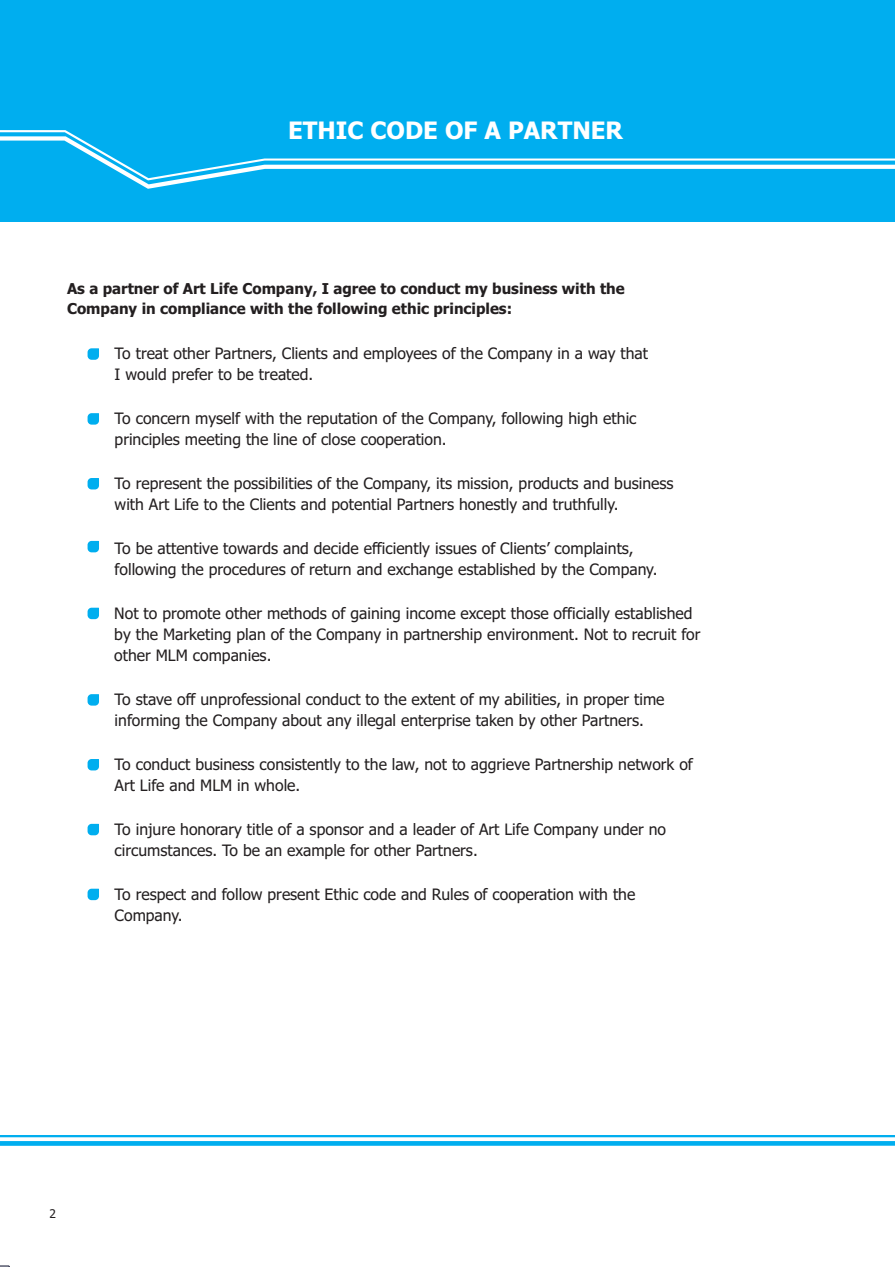
<style>
.page{position:relative;width:895px;height:1267px;background:#fff}
.page>*{position:absolute;margin:0;border:0;box-sizing:border-box;transform-origin:0 0}
.t1{font:700 24px "Tahoma";color:#fff}
.t2{font:15.75px/20.9px "Tahoma";color:#231f20}
.t3{font:700 15px/20px "Tahoma";color:#231f20}
.t4{font:12px "Tahoma";color:#231f20}
</style>
<div class="page">
<svg style="left:0;top:1135px;width:895px;height:10px"></svg>
<div style="left:0;top:0;width:895px;height:222px;background:#00aeef"></div>
<svg style="left:0;top:130px;width:895px;height:59px"></svg>
<svg style="left:88px;top:348px;width:11px;height:12px"></svg>
<svg style="left:88px;top:413px;width:11px;height:11px"></svg>
<svg style="left:88px;top:478px;width:11px;height:11px"></svg>
<svg style="left:88px;top:541px;width:11px;height:11px"></svg>
<svg style="left:88px;top:607px;width:11px;height:12px"></svg>
<svg style="left:88px;top:694px;width:11px;height:11px"></svg>
<svg style="left:88px;top:759px;width:11px;height:11px"></svg>
<svg style="left:88px;top:823px;width:11px;height:12px"></svg>
<svg style="left:88px;top:888px;width:11px;height:12px"></svg>
<p class="t1" style="left:288px;top:120px;width:336px">ETHIC CODE OF A PARTNER</p>
<p class="t3" style="left:67px;top:280px;width:559px">As a partner of Art Life Company, I agree to conduct my business with the<br>Company in compliance with the following ethic principles:</p>
<p class="t2" style="left:115px;top:344px;width:535px">To treat other Partners, Clients and employees of the Company in a way that<br>I would prefer to be treated.</p>
<p class="t2" style="left:115px;top:409px;width:523px">To concern myself with the reputation of the Company, following high ethic principles meeting the line of close cooperation.</p>
<p class="t2" style="left:115px;top:474px;width:560px">To represent the possibilities of the Company, its mission, products and business with Art Life to the Clients and potential Partners honestly and truthfully.</p>
<p class="t2" style="left:115px;top:539px;width:544px">To be attentive towards and decide efficiently issues of Clients’ complaints, following the procedures of return and exchange established by the Company.</p>
<p class="t2" style="left:114px;top:603px;width:587px">Not to promote other methods of gaining income except those officially established by the Marketing plan of the Company in partnership environment. Not to recruit for other MLM companies.</p>
<p class="t2" style="left:115px;top:690px;width:551px">To stave off unprofessional conduct to the extent of my abilities, in proper time informing the Company about any illegal enterprise taken by other Partners.</p>
<p class="t2" style="left:115px;top:755px;width:580px">To conduct business consistently to the law, not to aggrieve Partnership network of<br>Art Life and MLM in whole.</p>
<p class="t2" style="left:115px;top:819px;width:553px">To injure honorary title of a sponsor and a leader of Art Life Company under no circumstances. To be an example for other Partners.</p>
<p class="t2" style="left:115px;top:884px;width:522px">To respect and follow present Ethic code and Rules of cooperation with the<br>Company.</p>
<p class="t4" style="left:50px;top:1208px;width:8px">2</p>
</div>
